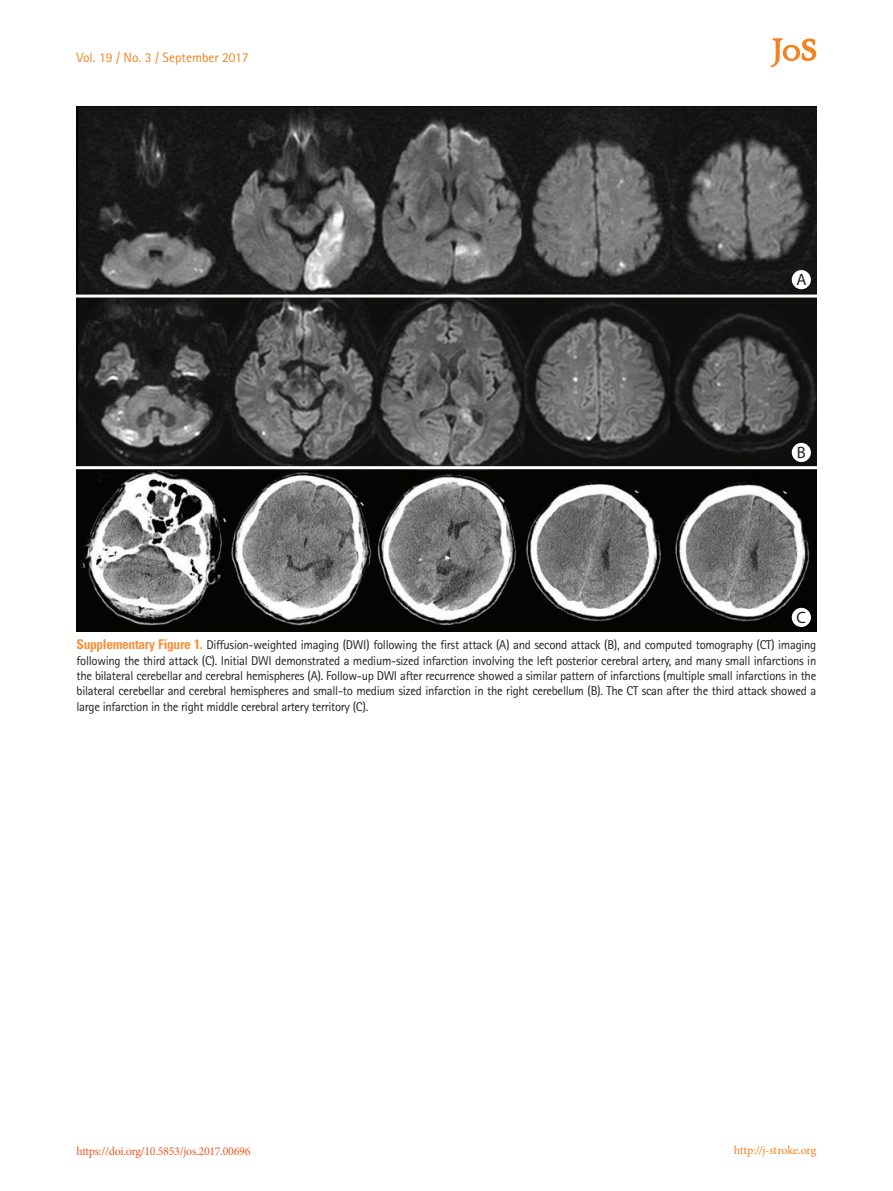
<style>
.page{position:relative;width:893px;height:1191px;background:#fff}
.page>*{position:absolute;margin:0;border:0;box-sizing:border-box;transform-origin:0 0}
.t1{font:16.5px "Myriad Pro";color:#231f20}
.t2{font:13.5px "Rotis Sans Serif Std";color:#f58220}
.t3{font:12.75px/15.5px "Rotis Sans Serif Std";letter-spacing:-.025em;color:#231f20;text-align:justify}
.t4{font:12px "Minion Pro";letter-spacing:-.025em;color:#f15921}
.t5{font:12px "Minion Pro";letter-spacing:-.015em;color:#f58220}
.s1{font-family:"Univers LT Std";font-weight:700;font-stretch:condensed;font-size:13.5px;color:#f6923c}
</style>
<div class="page">
<svg style="left:770px;top:38px;width:46px;height:29px"></svg>
<img style="left:77px;top:106px;width:739px;height:525px">
<hr style="left:68px;top:294px;width:779px;height:3px;background:#fff">
<hr style="left:68px;top:466px;width:779px;height:3px;background:#fff">
<div style="left:792px;top:270px;width:19px;height:19px;background:#fff;border-radius:50%"></div>
<div style="left:792px;top:443px;width:19px;height:19px;background:#fff;border-radius:50%"></div>
<div style="left:792px;top:608px;width:19px;height:19px;background:#fff;border-radius:50%"></div>
<p class="t2" style="left:77px;top:50px;width:174px">Vol. 19 / No. 3 / September 2017</p>
<p class="t1" style="left:796px;top:269px;width:12px">A</p>
<p class="t1" style="left:797px;top:442px;width:10px">B</p>
<p class="t1" style="left:797px;top:607px;width:11px">C</p>
<p class="t3" style="left:77px;top:637px;width:741px"><span class="s1">Supplementary Figure 1.</span> Diffusion-weighted imaging (DWI) following the first attack (A) and second attack (B), and computed tomography (CT) imaging following the third attack (C). Initial DWI demonstrated a medium-sized infarction involving the left posterior cerebral artery, and many small infarctions in the bilateral cerebellar and cerebral hemispheres (A). Follow-up DWI after recurrence showed a similar pattern of infarctions (multiple small infarctions in the bilateral cerebellar and cerebral hemispheres and small-to medium sized infarction in the right cerebellum (B). The CT scan after the third attack showed a large infarction in the right middle cerebral artery territory (C).</p>
<p class="t4" style="left:77px;top:1143px;width:175px">https://doi.org/10.5853/jos.2017.00696</p>
<p class="t5" style="left:734px;top:1142px;width:84px">http://j-stroke.org</p>
</div>
